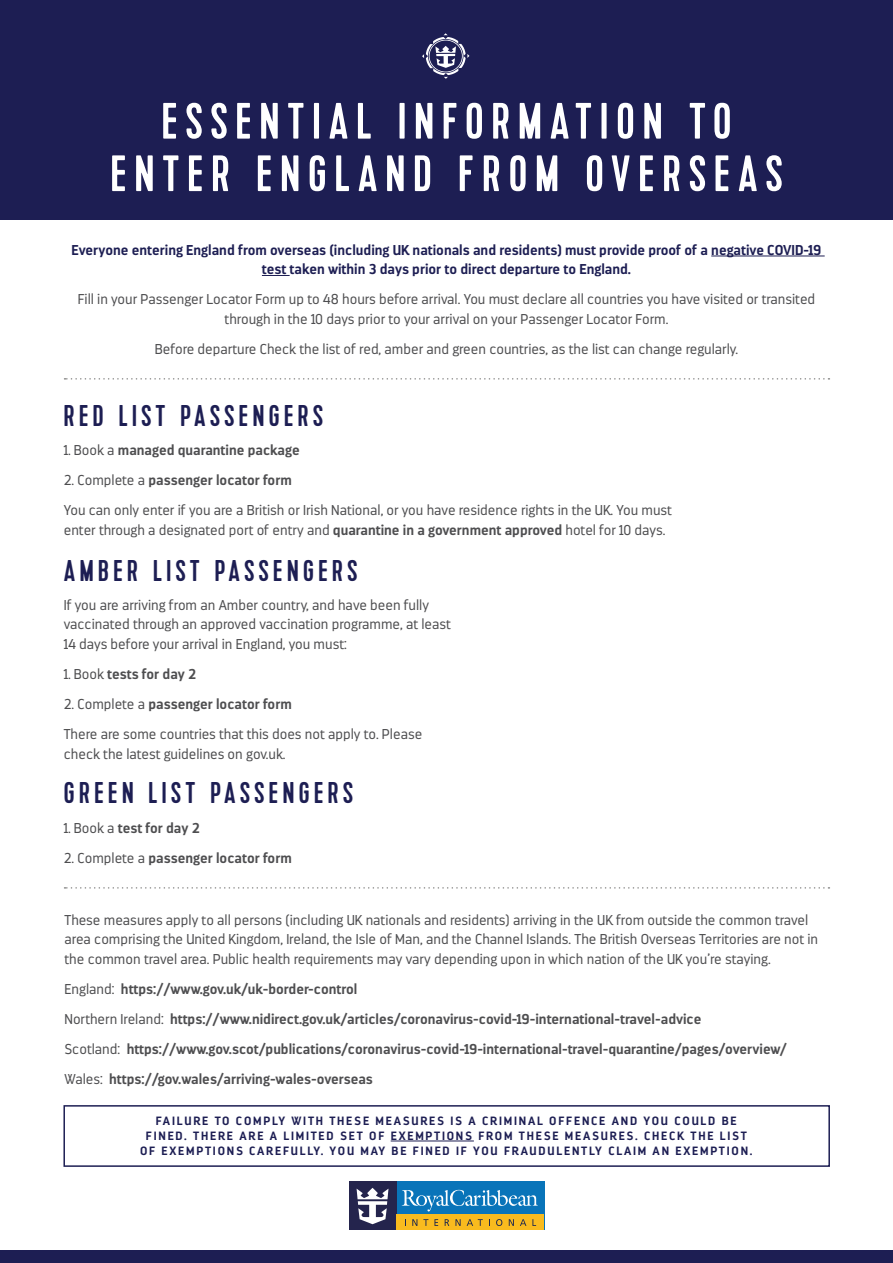
<style>
.page{position:relative;width:893px;height:1263px;background:#fff}
.page>*{position:absolute;margin:0;border:0;box-sizing:border-box;transform-origin:0 0}
.t1{font:51px/52.5px "Kapra";letter-spacing:.16em;color:#fff;text-align:center}
.t2{font:30px "Kapra";letter-spacing:.15em;color:#1d1e53}
.t3{font:300 14.25px/19.5px "Darwin";color:#4e4e50}
.t4{font:700 14.25px/30.2px "Darwin";color:#4e4e50}
.t5{font:700 14.25px/19.5px "Darwin";color:#1d1e53;text-align:center}
.t6{font:700 12px/15px "Darwin";letter-spacing:.15em;color:#1d1e53;text-align:center}
.s1{font-weight:300}
.s2{font-weight:700}
</style>
<div class="page">
<div style="left:0;top:0;width:893px;height:219px;background:#1d1e53"></div>
<div style="left:0;top:1250px;width:446px;height:13px;background:#1d1e53"></div>
<div style="left:446px;top:1250px;width:447px;height:13px;background:#1d1e53"></div>
<svg style="left:422px;top:33px;width:47px;height:46px"></svg>
<div style="left:349px;top:1181px;width:195px;height:49px;background:#0974b9"></div>
<div style="left:349px;top:1181px;width:47px;height:49px;background:#24244d"></div>
<div style="left:396px;top:1215px;width:148px;height:15px;background:#f9bb1e"></div>
<svg style="left:412px;top:1219px;width:5px;height:7px"></svg>
<svg style="left:423px;top:1219px;width:5px;height:7px"></svg>
<svg style="left:434px;top:1219px;width:4px;height:7px"></svg>
<svg style="left:445px;top:1219px;width:4px;height:7px"></svg>
<svg style="left:455px;top:1219px;width:6px;height:7px"></svg>
<svg style="left:467px;top:1219px;width:16px;height:7px"></svg>
<svg style="left:496px;top:1219px;width:6px;height:7px"></svg>
<svg style="left:509px;top:1219px;width:5px;height:7px"></svg>
<svg style="left:520px;top:1219px;width:6px;height:7px"></svg>
<svg style="left:532px;top:1219px;width:4px;height:7px"></svg>
<svg style="left:357px;top:1188px;width:31px;height:36px"></svg>
<svg style="left:402px;top:1190px;width:136px;height:21px"></svg>
<hr style="left:711px;top:256px;width:114px;height:1px;background:#1d1e53">
<svg style="left:262px;top:275px;width:28px;height:1px"></svg>
<div style="left:63px;top:1105px;width:767px;height:62px;border:2px solid #1d1e53"></div>
<hr style="left:391px;top:1141px;width:83px;height:1px;background:#1d1e53">
<svg style="left:65px;top:378px;width:764px;height:2px"></svg>
<svg style="left:65px;top:887px;width:764px;height:2px"></svg>
<h1 class="t1" style="left:111px;top:96px;width:673px">ESSENTIAL INFORMATION TO<br>ENTER ENGLAND FROM OVERSEAS</h1>
<p class="t5" style="left:72px;top:240px;width:751px">Everyone entering England from overseas (including UK nationals and residents) must provide proof of a negative COVID-19 test taken within 3 days prior to direct departure to England.</p>
<p class="t3" style="left:78px;top:290px;width:739px;text-align:center">Fill in your Passenger Locator Form up to 48 hours before arrival. You must declare all countries you have visited or transited through in the 10 days prior to your arrival on your Passenger Locator Form.</p>
<p class="t3" style="left:155px;top:339px;width:585px">Before departure Check the list of red, amber and green countries, as the list can change regularly.</p>
<h2 class="t2" style="left:64px;top:398px;width:261px">RED LIST PASSENGERS</h2>
<p class="t4" style="left:64px;top:435px;width:237px"><span class="s1">1. Book a</span> managed quarantine package</p>
<p class="t3" style="left:64px;top:465px;width:610px;line-height:30.2px">2. Complete a <span class="s2">passenger locator form<br></span>You can only enter if you are a British or Irish National, or you have residence rights in the UK. You must</p>
<p class="t3" style="left:64px;top:520px;width:603px">enter through a designated port of entry and <span class="s2">quarantine in a government approved</span> hotel for 10 days.</p>
<h2 class="t2" style="left:64px;top:553px;width:295px">AMBER LIST PASSENGERS</h2>
<p class="t3" style="left:64px;top:595px;width:389px">If you are arriving from an Amber country, and have been fully vaccinated through an approved vaccination programme, at least<br>14 days before your arrival in England, you must:</p>
<p class="t4" style="left:64px;top:659px;width:134px"><span class="s1">1. Book</span> tests for day 2</p>
<p class="t3" style="left:64px;top:689px;width:360px;line-height:30.2px">2. Complete a <span class="s2">passenger locator form<br></span>There are some countries that this does not apply to. Please</p>
<p class="t3" style="left:64px;top:744px;width:223px">check the latest guidelines on gov.uk.</p>
<h2 class="t2" style="left:64px;top:775px;width:291px">GREEN LIST PASSENGERS</h2>
<p class="t4" style="left:64px;top:813px;width:138px"><span class="s1">1. Book a</span> test for day 2</p>
<p class="t4" style="left:64px;top:843px;width:230px"><span class="s1">2. Complete a</span> passenger locator form</p>
<p class="t3" style="left:65px;top:910px;width:755px">These measures apply to all persons (including UK nationals and residents) arriving in the UK from outside the common travel area comprising the United Kingdom, Ireland, the Isle of Man, and the Channel Islands. The British Overseas Territories are not in the common travel area. Public health requirements may vary depending upon in which nation of the UK you’re staying.</p>
<p class="t4" style="left:65px;top:973px;width:724px"><span class="s1">England:</span> https://www.gov.uk/uk-border-control<br><span class="s1">Northern Ireland:</span> https://www.nidirect.gov.uk/articles/coronavirus-covid-19-international-travel-advice<br><span class="s1">Scotland:</span> https://www.gov.scot/publications/coronavirus-covid-19-international-travel-quarantine/pages/overview/ <span class="s1">Wales:</span> https://gov.wales/arriving-wales-overseas</p>
<p class="t6" style="left:140px;top:1113px;width:614px">FAILURE TO COMPLY WITH THESE MEASURES IS A CRIMINAL OFFENCE AND YOU COULD BE<br>FINED. THERE ARE A LIMITED SET OF EXEMPTIONS FROM THESE MEASURES. CHECK THE LIST<br>OF EXEMPTIONS CAREFULLY. YOU MAY BE FINED IF YOU FRAUDULENTLY CLAIM AN EXEMPTION.</p>
</div>
